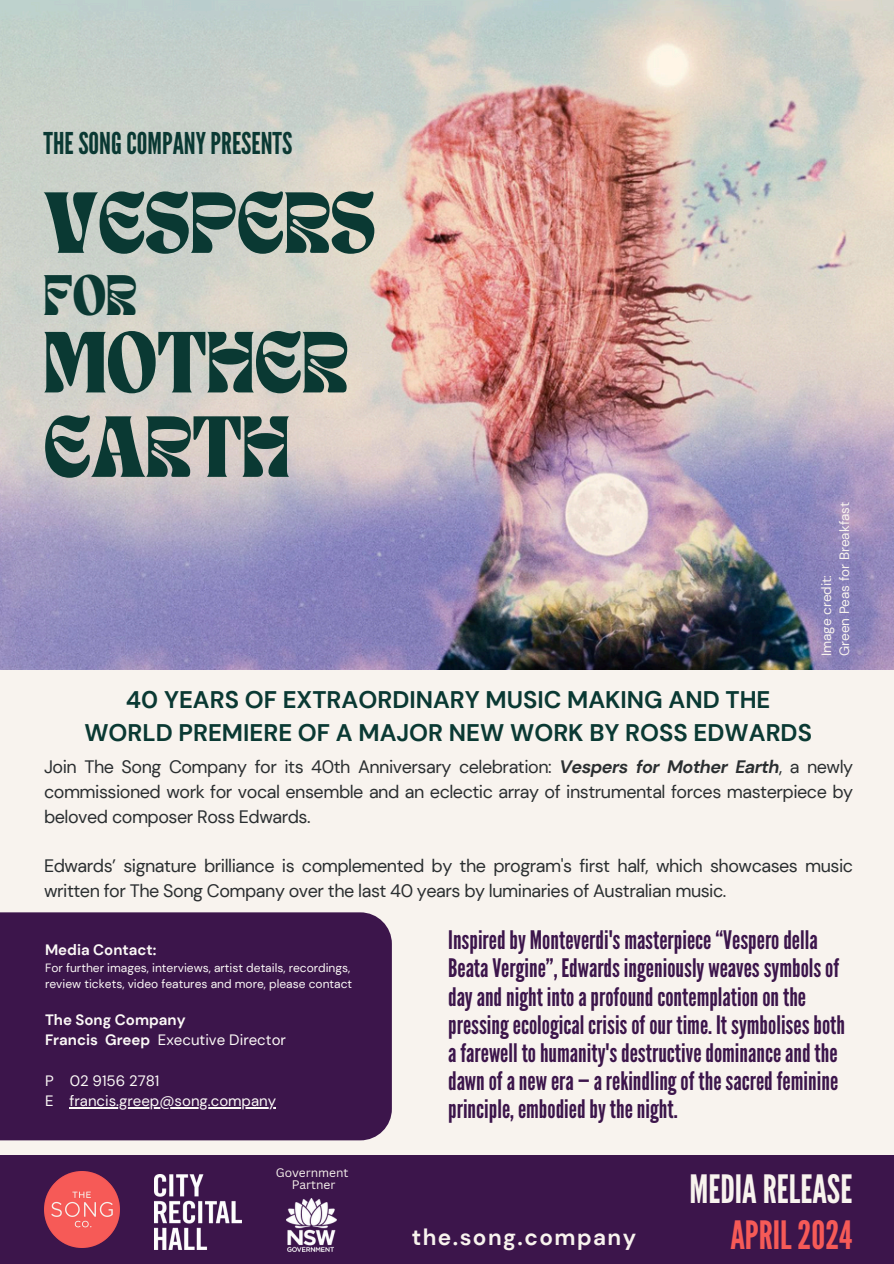
<style>
.page{position:relative;width:894px;height:1264px;background:#fff}
.page>*{position:absolute;margin:0;border:0;box-sizing:border-box;transform-origin:0 0}
.t1{font:60.45px/84.3px "TANNIMBUS";color:#0a3933}
.t2{font:39.9px "TANNIMBUS";color:#0a3933}
.t3{font:39px "League Gothic";color:#f8f3ee}
.t4{font:39px "League Gothic";color:#f65a57}
.t5{font:30px "League Gothic";color:#0a3933}
.t6{font:25.5px/28.2px "League Gothic";color:#3c154b}
.t7{font:700 24px/32.7px "DM Sans";color:#0a3933;text-align:center}
.t8{font:700 22.5px "DM Sans";letter-spacing:.065em;color:#f8f3ee}
.t9{font:18px/24.8px "DM Sans";letter-spacing:-.025em;color:#2a2e30;text-align:justify}
.t10{font:15px/20.2px "DM Sans";color:#fcf9f7}
.t11{font:700 15px "DM Sans";color:#fcf9f7}
.t12{font:13.5px "DM Sans";color:#f8f3ee}
.t13{font:12px/16px "DM Sans";color:#fcf9f7}
.t14{font:12px "Canva Sans";color:#f8f3ee}
.s1{font-weight:700;font-style:italic}
</style>
<div class="page">
<div style="left:0;top:1154px;width:893px;height:109px;background:#3c154b"></div>
<div style="left:0;top:669px;width:893px;height:485px;background:#f8f3ee"></div>
<img style="left:44px;top:1171px;width:75px;height:75px">
<div style="left:0;top:912px;width:391px;height:228px;background:#3c154b"></div>
<hr style="left:69px;top:1107px;width:207px;height:1px;background:#fcf9f7">
<img style="left:287px;top:1198px;width:49px;height:53px">
<img style="left:0;top:0;width:893px;height:669px">
<img style="left:154px;top:1174px;width:87px;height:75px">
<h3 class="t5" style="left:44px;top:126px;width:250px">THESONGCOMPANYPRESENTS</h3>
<p class="t1" style="left:44px;top:188px;width:333px">VESPERS</p>
<p class="t2" style="left:44px;top:272px;width:95px">FOR</p>
<p class="t1" style="left:44px;top:328px;width:306px">MOTHER<br>EARTH</p>
<h2 class="t12" style="left:835px;top:656px;width:156px;rotate:-90deg">Green Peas for Breakfast</h2>
<p class="t12" style="left:817px;top:656px;width:83px;rotate:-90deg">Image credit:</p>
<p class="t7" style="left:84px;top:684px;width:729px">40 YEARS OF EXTRAORDINARY MUSIC MAKING AND THE<br>WORLD PREMIERE OF A MAJOR NEW WORK BY ROSS EDWARDS</p>
<p class="t9" style="left:44px;top:754px;width:810px">Join The Song Company for its 40th Anniversary celebration: <span class="s1">Vespers for Mother Earth</span>, a newly commissioned work for vocal ensemble and an eclectic array of instrumental forces masterpiece by beloved composer Ross Edwards.</p>
<p class="t9" style="left:44px;top:853px;width:810px">Edwards’ signature brilliance is complemented by the program's first half, which showcases music written for The Song Company over the last 40 years by luminaries of Australian music.</p>
<h3 class="t11" style="left:45px;top:939px;width:113px">Media Contact:</h3>
<h1 class="t13" style="left:45px;top:959px;width:308px">For further images, interviews, artist details, recordings, review tickets, video features and more, please contact</h1>
<p class="t11" style="left:45px;top:1010px;width:142px">The Song Company</p>
<p class="t11" style="left:45px;top:1030px;width:107px">Francis Greep</p>
<h4 class="t10" style="left:158px;top:1030px;width:129px">Executive Director</h4>
<h4 class="t10" style="left:45px;top:1070px;width:116px">P 02 9156 2781<br>E</h4>
<p class="t10" style="left:69px;top:1090px;width:208px">francis.greep@song.company</p>
<p class="t14" style="left:276px;top:1164px;width:74px">Government</p>
<p class="t14" style="left:292px;top:1176px;width:45px">Partner</p>
<h2 class="t6" style="left:448px;top:926px;width:398px">Inspiredby Monteverdi's masterpiece“Vesperodella BeataVergine”, Edwardsingeniously weavessymbolsof dayandnight intoaprofoundcontemplationonthe pressingecologicalcrisisofour time. Itsymbolisesboth afarewell tohumanity'sdestructivedominanceandthe dawnofanew era — arekindlingof thesacredfeminine principle,embodiedbythenight.</h2>
<p class="t3" style="left:689px;top:1166px;width:164px">MEDIARELEASE</p>
<p class="t8" style="left:411px;top:1222px;width:226px">the.song.company</p>
<p class="t4" style="left:730px;top:1212px;width:123px">APRIL2024</p>
</div>
